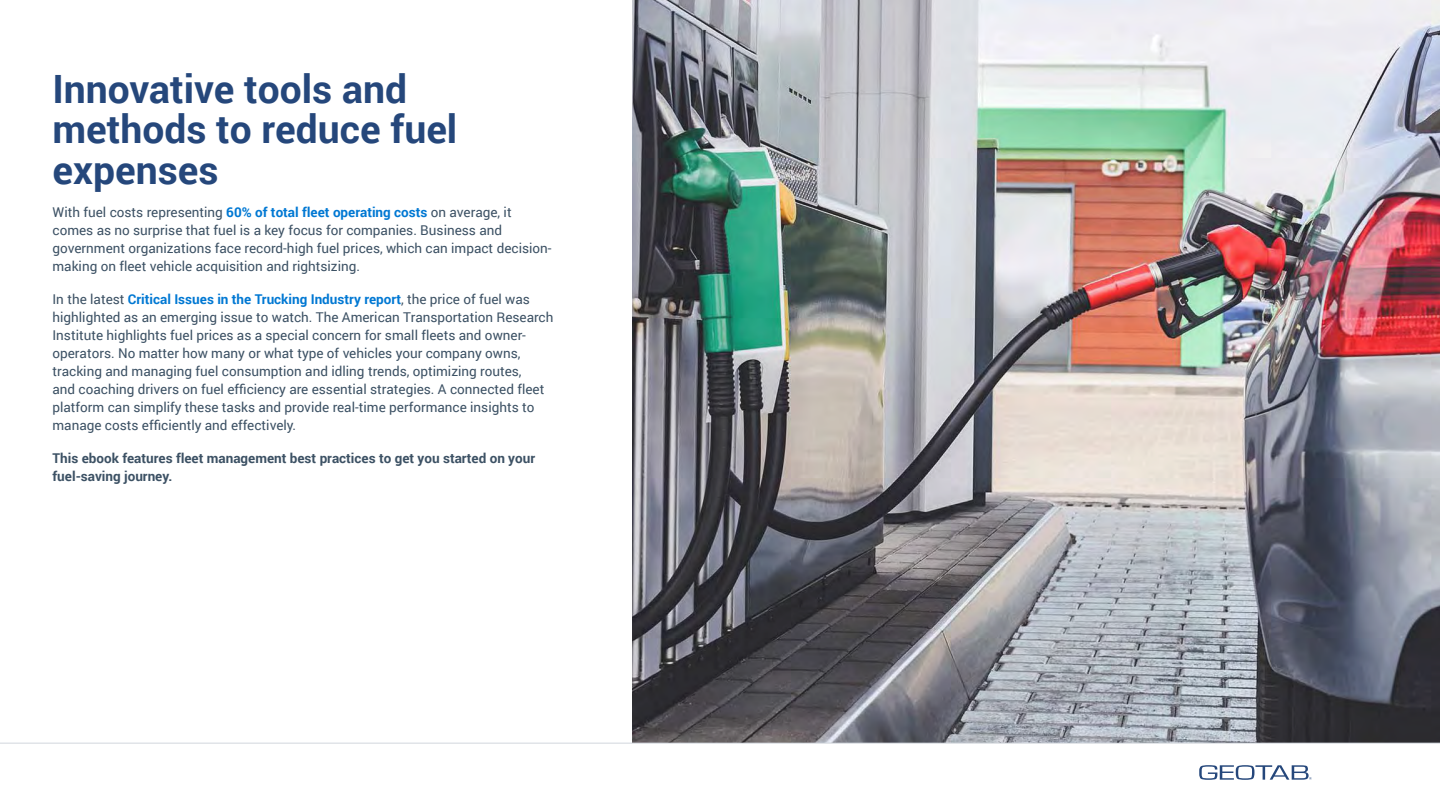
<style>
.page{position:relative;width:1440px;height:810px;background:#fff}
.page>*{position:absolute;margin:0;border:0;box-sizing:border-box;transform-origin:0 0}
.H2_-_heading{font:700 39px/40.5px "Roboto";color:#25477b}
.P_-_Body{font:13.5px/18px "Roboto";color:#3c5164}
.P_-_Body-2{font:700 13.5px/18px "Roboto";color:#3c5164}
.s1{font-weight:700;color:#0078d3}
</style>
<div class="page">
<img style="left:633px;top:0;width:807px;height:743px">
<hr style="left:0;top:743px;width:1440px;height:1px;background:#d1d6dd">
<svg style="left:1199px;top:765px;width:113px;height:15px"></svg>
<h2 class="H2_-_heading" style="left:52px;top:67px;width:406px">Innovative tools and methods to reduce fuel expenses</h2>
<p class="P_-_Body" style="left:52px;top:202px;width:501px">With fuel costs representing <span class="s1">60% of total fleet operating costs</span> on average, it comes as no surprise that fuel is a key focus for companies. Business and government organizations face record-high fuel prices, which can impact decision&shy;making on fleet vehicle acquisition and rightsizing.</p>
<p class="P_-_Body" style="left:52px;top:289px;width:502px">In the latest <span class="s1">Critical Issues in the Trucking Industry report</span>, the price of fuel was highlighted as an emerging issue to watch. The American Transportation Research Institute highlights fuel prices as a special concern for small fleets and owner&shy;operators. No matter how many or what type of vehicles your company owns, tracking and managing fuel consumption and idling trends, optimizing routes,<br>and coaching drivers on fuel efficiency are essential strategies. A connected fleet platform can simplify these tasks and provide real-time performance insights to manage costs efficiently and effectively.</p>
<p class="P_-_Body-2" style="left:52px;top:448px;width:484px">This ebook features fleet management best practices to get you started on your fuel-saving journey.</p>
</div>
